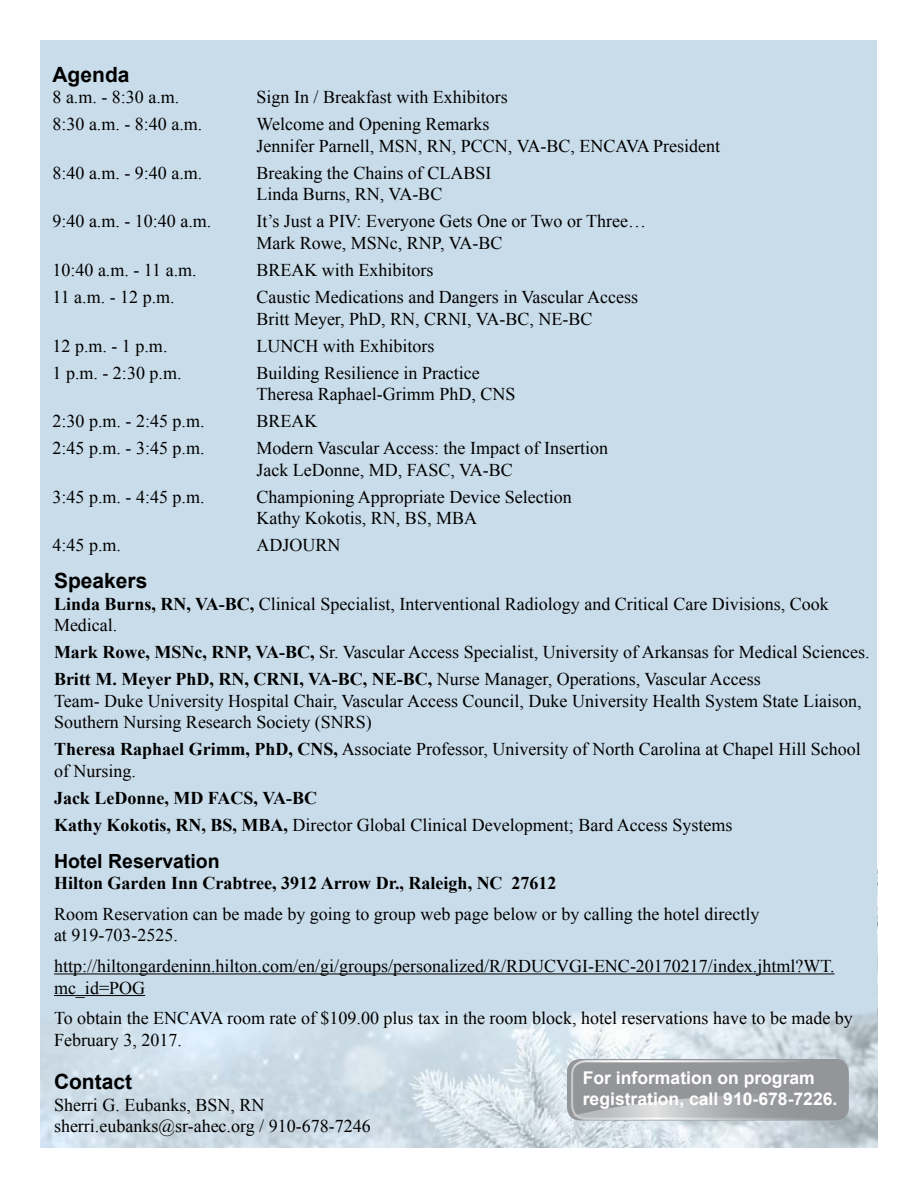
<style>
.page{position:relative;width:918px;height:1188px;background:#fff}
.page>*{position:absolute;margin:0;border:0;box-sizing:border-box;transform-origin:0 0}
.t1{font:700 21px "Arial";color:#000}
.t2{font:700 19.5px "Arial";color:#000}
.t3{font:18px/21.6px "Times New Roman";color:#000}
.t4{font:700 18px "Times New Roman";color:#000}
.t5{font:700 17.55px/21px "Arial";color:#fff}
.s1{font-weight:700}
</style>
<div class="page">
<img style="left:40px;top:1030px;width:838px;height:118px">
<div style="left:40px;top:40px;width:838px;height:990px;background:#c9dcea"></div>
<hr style="left:54px;top:974px;width:781px;height:1px;background:#000">
<hr style="left:54px;top:995px;width:91px;height:1px;background:#000">
<div style="left:567px;top:1059px;width:282px;height:62px;background:#939598;border-radius:13px"></div>
<div style="left:571px;top:1060px;width:272px;height:60px;border:2px solid #fff;border-radius:13px"></div>
<svg style="left:573px;top:1092px;width:267px;height:27px"></svg>
<p class="t1" style="left:52px;top:60px;width:79px">Agenda</p>
<p class="t3" style="left:52px;top:86px;width:128px">8 a.m. - 8:30 a.m.</p>
<p class="t3" style="left:256px;top:86px;width:253px">Sign In / Breakfast with Exhibitors</p>
<p class="t3" style="left:52px;top:113px;width:151px">8:30 a.m. - 8:40 a.m.</p>
<p class="t3" style="left:256px;top:113px;width:465px">Welcome and Opening Remarks<br>Jennifer Parnell, MSN, RN, PCCN, VA-BC, ENCAVA President</p>
<p class="t3" style="left:52px;top:162px;width:151px">8:40 a.m. - 9:40 a.m.</p>
<p class="t3" style="left:256px;top:162px;width:236px">Breaking the Chains of CLABSI<br>Linda Burns, RN, VA-BC</p>
<p class="t3" style="left:52px;top:210px;width:160px">9:40 a.m. - 10:40 a.m.</p>
<p class="t3" style="left:256px;top:210px;width:391px">It’s Just a PIV: Everyone Gets One or Two or Three…<br>Mark Rowe, MSNc, RNP, VA-BC</p>
<p class="t3" style="left:52px;top:259px;width:146px">10:40 a.m. - 11 a.m.</p>
<p class="t3" style="left:256px;top:259px;width:179px">BREAK with Exhibitors</p>
<p class="t3" style="left:52px;top:286px;width:124px">11 a.m. - 12 p.m.</p>
<p class="t3" style="left:256px;top:286px;width:383px">Caustic Medications and Dangers in Vascular Access<br>Britt Meyer, PhD, RN, CRNI, VA-BC, NE-BC</p>
<p class="t3" style="left:52px;top:335px;width:117px">12 p.m. - 1 p.m.</p>
<p class="t3" style="left:256px;top:335px;width:180px">LUNCH with Exhibitors</p>
<p class="t3" style="left:52px;top:362px;width:131px">1 p.m. - 2:30 p.m.</p>
<p class="t3" style="left:256px;top:362px;width:260px">Building Resilience in Practice<br>Theresa Raphael-Grimm PhD, CNS</p>
<p class="t3" style="left:52px;top:410px;width:154px">2:30 p.m. - 2:45 p.m.</p>
<p class="t3" style="left:256px;top:410px;width:63px">BREAK</p>
<p class="t3" style="left:52px;top:437px;width:154px">2:45 p.m. - 3:45 p.m.</p>
<p class="t3" style="left:256px;top:437px;width:353px">Modern Vascular Access: the Impact of Insertion<br>Jack LeDonne, MD, FASC, VA-BC</p>
<p class="t3" style="left:52px;top:486px;width:154px">3:45 p.m. - 4:45 p.m.</p>
<p class="t3" style="left:256px;top:486px;width:317px">Championing Appropriate Device Selection<br>Kathy Kokotis, RN, BS, MBA</p>
<p class="t3" style="left:52px;top:534px;width:70px">4:45 p.m.</p>
<p class="t3" style="left:256px;top:534px;width:85px">ADJOURN</p>
<p class="t1" style="left:54px;top:567px;width:95px">Speakers</p>
<p class="t3" style="left:54px;top:593px;width:776px"><span class="s1">Linda Burns, RN, VA-BC,</span> Clinical Specialist, Interventional Radiology and Critical Care Divisions, Cook<br>Medical.</p>
<p class="t3" style="left:54px;top:638px;width:817px;line-height:27px"><span class="s1">Mark Rowe, MSNc, RNP, VA-BC,</span> Sr. Vascular Access Specialist, University of Arkansas for Medical Sciences.<br><span class="s1">Britt M. Meyer PhD, RN, CRNI, VA-BC, NE-BC,</span> Nurse Manager, Operations, Vascular Access</p>
<p class="t3" style="left:54px;top:690px;width:809px">Team- Duke University Hospital Chair, Vascular Access Council, Duke University Health System State Liaison,<br>Southern Nursing Research Society (SNRS)</p>
<p class="t3" style="left:54px;top:738px;width:808px"><span class="s1">Theresa Raphael Grimm, PhD, CNS,</span> Associate Professor, University of North Carolina at Chapel Hill School of Nursing.</p>
<p class="t3" style="left:54px;top:784px;width:680px;line-height:27px"><span class="s1">Jack LeDonne, MD FACS, VA-BC<br>Kathy Kokotis, RN, BS, MBA,</span> Director Global Clinical Development; Bard Access Systems</p>
<p class="t2" style="left:54px;top:848px;width:167px">Hotel Reservation</p>
<p class="t4" style="left:54px;top:871px;width:504px">Hilton Garden Inn Crabtree, 3912 Arrow Dr., Raleigh, NC 27612</p>
<p class="t3" style="left:54px;top:903px;width:707px">Room Reservation can be made by going to group web page below or by calling the hotel directly at 919-703-2525.</p>
<p class="t3" style="left:54px;top:955px;width:782px">http://hiltongardeninn.hilton.com/en/gi/groups/personalized/R/RDUCVGI-ENC-20170217/index.jhtml?WT. mc_id=POG</p>
<p class="t3" style="left:54px;top:1007px;width:800px">To obtain the ENCAVA room rate of $109.00 plus tax in the room block, hotel reservations have to be made by<br>February 3, 2017.</p>
<p class="t1" style="left:54px;top:1068px;width:80px">Contact</p>
<p class="t3" style="left:54px;top:1094px;width:318px">Sherri G. Eubanks, BSN, RN sherri.eubanks@sr-ahec.org / 910-678-7246</p>
<p class="t5" style="left:583px;top:1068px;width:256px">For information on program registration, call 910-678-7226.</p>
</div>
